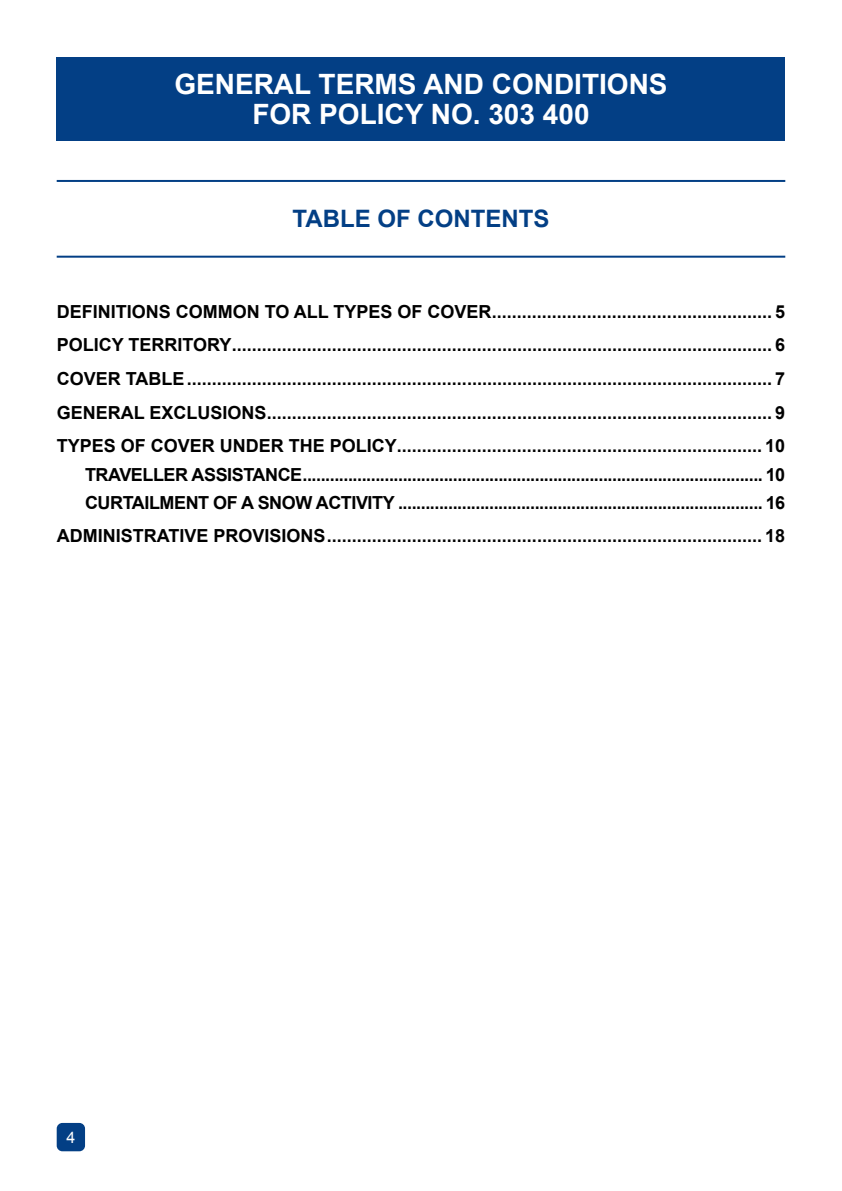
<style>
.page{position:relative;width:842px;height:1191px;background:#fff}
.page>*{position:absolute;margin:0;border:0;box-sizing:border-box;transform-origin:0 0}
.t1{font:700 28px/30px "Arial";color:#fff;text-align:center}
.t2{font:700 24px "Arial";color:#033f85}
.t3{font:700 18px/33.6px "Arial";color:#000;text-align:justify}
.t4{font:700 18px/28px "Arial";letter-spacing:-.025em;color:#000}
.t5{font:16px "Arial";color:#fff}
</style>
<div class="page">
<div style="left:57px;top:1123px;width:28px;height:28px;background:#033f85;border-radius:6px"></div>
<div style="left:57px;top:57px;width:728px;height:84px;background:#033f85"></div>
<hr style="left:57px;top:180px;width:728px;height:2px;background:#033f85">
<hr style="left:57px;top:256px;width:728px;height:2px;background:#033f85">
<h1 class="t1" style="left:174px;top:70px;width:495px">GENERAL TERMS AND CONDITIONS<br>FOR POLICY NO. 303 400</h1>
<h2 class="t2" style="left:293px;top:203px;width:258px">TABLE OF CONTENTS</h2>
<p class="t3" style="left:57px;top:295px;width:730px">DEFINITIONS COMMON TO ALL TYPES OF COVER........................................................ 5<br>POLICY TERRITORY............................................................................................................ 6<br>COVER TABLE..................................................................................................................... 7<br>GENERAL EXCLUSIONS..................................................................................................... 9<br>TYPES OF COVER UNDER THE POLICY......................................................................... 10</p>
<p class="t4" style="left:85px;top:461px;width:702px">TRAVELLER ASSISTANCE..................................................................................................... 10<br>CURTAILMENT OF A SNOW ACTIVITY ................................................................................ 16</p>
<p class="t3" style="left:57px;top:519px;width:730px">ADMINISTRATIVE PROVISIONS....................................................................................... 18</p>
<p class="t5" style="left:66px;top:1126px;width:10px">4</p>
</div>
